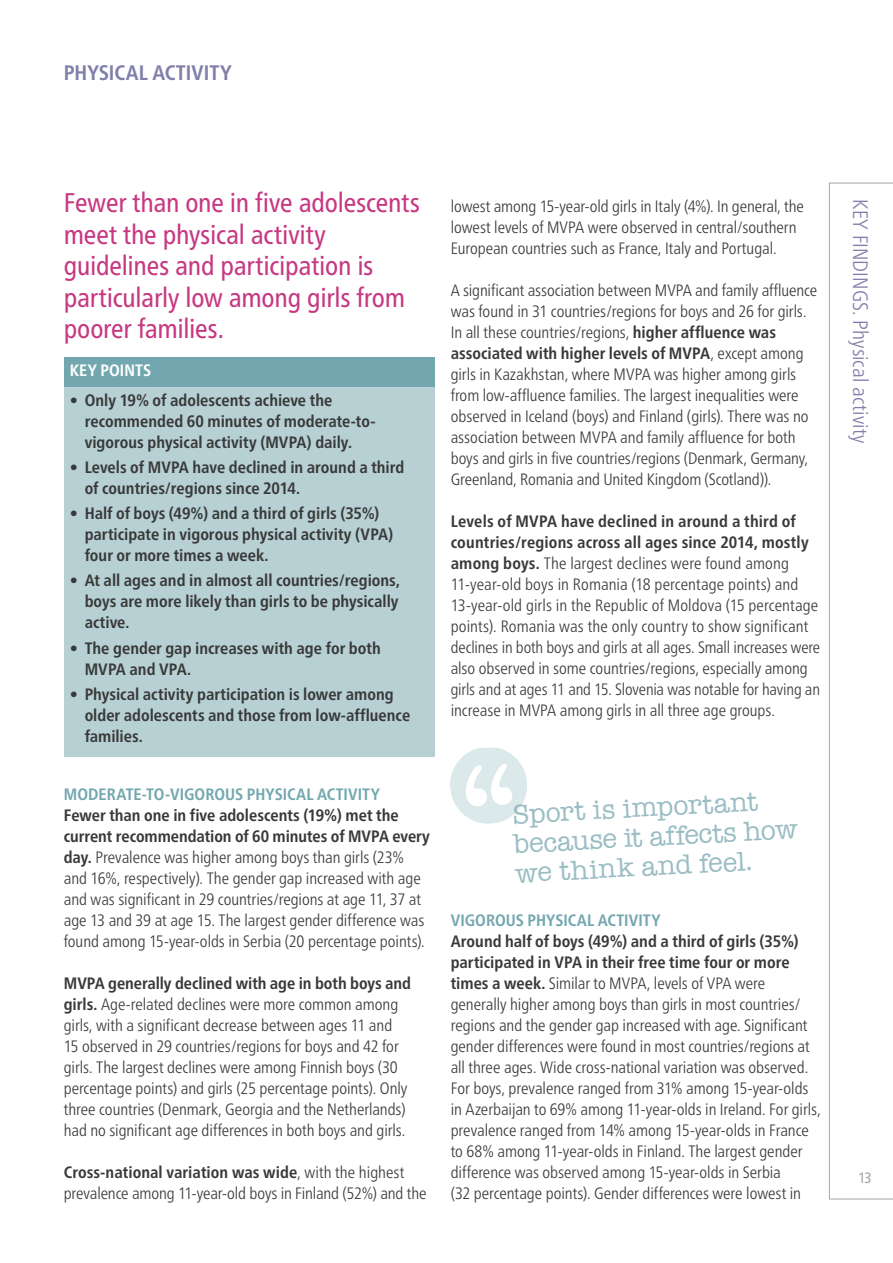
<style>
.page{position:relative;width:893px;height:1263px;background:#fff}
.page>*{position:absolute;margin:0;border:0;box-sizing:border-box;transform-origin:0 0}
.t1{font:27.9px/29.4px "American Typewriter";color:#9bbec4}
.Main_message_intro{font:condensed 27px/31.5px "Frutiger Neue LTW1 G";letter-spacing:-.01em;color:#c73882}
.t2{font:300 condensed 21px "Frutiger Neue LTW1 G";letter-spacing:.005em;color:#817fa9}
.LEVEL2{font:700 condensed 21px "Frutiger Neue LTW1 G";color:#817fa9}
.Text_bodycopy{font:300 condensed 16.5px/21px "Frutiger Neue LTW1 G";letter-spacing:-.005em;color:#393939}
.t3{font:700 condensed 16.5px/21px "Frutiger Neue LTW1 G";color:#393939}
.Text_bodycopy-2{font:700 condensed 16.5px "Frutiger Neue LTW1 G";letter-spacing:.005em;color:#73a7af}
.Text_bodycopy-3{font:700 condensed 16.5px "Frutiger Neue LTW1 G";letter-spacing:.005em;color:#fff}
.t4{font:condensed 15px "Frutiger Neue LTW1 G";color:#a5a5a5}
.s1{font-weight:700}
</style>
<div class="page">
<svg style="left:829px;top:183px;width:64px;height:1016px"></svg>
<div style="left:64px;top:357px;width:370px;height:30px;background:#73a7af"></div>
<div style="left:64px;top:387px;width:370px;height:370px;background:#b7d0d4"></div>
<svg style="left:450px;top:747px;width:77px;height:77px"></svg>
<p class="LEVEL2" style="left:64px;top:57px;width:169px">PHYSICAL ACTIVITY</p>
<p class="Main_message_intro" style="left:64px;top:187px;width:358px">Fewer than one in five adolescents meet the physical activity guidelines and participation is particularly low among girls from poorer families.</p>
<p class="Text_bodycopy-3" style="left:70px;top:358px;width:83px">KEY POINTS</p>
<p class="t3" style="left:85px;top:388px;width:292px;text-indent:-15px">• Only 19% of adolescents achieve the recommended 60 minutes of moderate-to&shy;vigorous physical activity (MVPA) daily.</p>
<p class="t3" style="left:85px;top:455px;width:321px;text-indent:-15px">• Levels of MVPA have declined in around a third of countries/regions since 2014.</p>
<p class="t3" style="left:85px;top:501px;width:310px;text-indent:-15px">• Half of boys (49%) and a third of girls (35%) participate in vigorous physical activity (VPA) four or more times a week.</p>
<p class="t3" style="left:85px;top:569px;width:317px;text-align:justify;text-indent:-15px">• At all ages and in almost all countries/regions, boys are more likely than girls to be physically active.</p>
<p class="t3" style="left:85px;top:636px;width:298px;text-indent:-15px">• The gender gap increases with age for both<br>MVPA and VPA.</p>
<p class="t3" style="left:85px;top:682px;width:327px;text-indent:-15px">• Physical activity participation is lower among older adolescents and those from low-affluence families.</p>
<p class="Text_bodycopy-2" style="left:64px;top:781px;width:318px">MODERATE-TO-VIGOROUS PHYSICAL ACTIVITY</p>
<p class="Text_bodycopy" style="left:64px;top:804px;width:368px"><span class="s1">Fewer than one in five adolescents (19%) met the current recommendation of 60 minutes of MVPA every day.</span> Prevalence was higher among boys than girls (23% and 16%, respectively). The gender gap increased with age and was significant in 29 countries/regions at age 11, 37 at age 13 and 39 at age 15. The largest gender difference was found among 15-year-olds in Serbia (20 percentage points).</p>
<p class="Text_bodycopy" style="left:64px;top:972px;width:349px"><span class="s1">MVPA generally declined with age in both boys and girls.</span> Age-related declines were more common among girls, with a significant decrease between ages 11 and 15 observed in 29 countries/regions for boys and 42 for girls. The largest declines were among Finnish boys (30 percentage points) and girls (25 percentage points). Only three countries (Denmark, Georgia and the Netherlands) had no significant age differences in both boys and girls.</p>
<p class="Text_bodycopy" style="left:64px;top:1161px;width:364px"><span class="s1">Cross-national variation was wide</span>, with the highest prevalence among 11-year-old boys in Finland (52%) and the</p>
<p class="Text_bodycopy" style="left:451px;top:196px;width:355px">lowest among 15-year-old girls in Italy (4%). In general, the lowest levels of MVPA were observed in central/southern<br>European countries such as France, Italy and Portugal.</p>
<p class="Text_bodycopy" style="left:451px;top:280px;width:368px">A significant association between MVPA and family affluence was found in 31 countries/regions for boys and 26 for girls.<br>In all these countries/regions, <span class="s1">higher affluence was associated with higher levels of MVPA</span>, except among girls in Kazakhstan, where MVPA was higher among girls from low-affluence families. The largest inequalities were observed in Iceland (boys) and Finland (girls). There was no association between MVPA and family affluence for both boys and girls in five countries/regions (Denmark, Germany, Greenland, Romania and United Kingdom (Scotland)).</p>
<p class="Text_bodycopy" style="left:451px;top:511px;width:371px"><span class="s1">Levels of MVPA have declined in around a third of countries/regions across all ages since 2014, mostly among boys.</span> The largest declines were found among 11-year-old boys in Romania (18 percentage points) and 13-year-old girls in the Republic of Moldova (15 percentage points). Romania was the only country to show significant declines in both boys and girls at all ages. Small increases were also observed in some countries/regions, especially among girls and at ages 11 and 15. Slovenia was notable for having an increase in MVPA among girls in all three age groups.</p>
<p class="t1" style="left:511px;top:799px;width:286px;rotate:-3deg">Sport is important because it affects how we think and feel.</p>
<p class="Text_bodycopy-2" style="left:451px;top:908px;width:211px">VIGOROUS PHYSICAL ACTIVITY</p>
<p class="Text_bodycopy" style="left:451px;top:931px;width:371px"><span class="s1">Around half of boys (49%) and a third of girls (35%) participated in VPA in their free time four or more times a week.</span> Similar to MVPA, levels of VPA were generally higher among boys than girls in most countries/ regions and the gender gap increased with age. Significant gender differences were found in most countries/regions at all three ages. Wide cross-national variation was observed.<br>For boys, prevalence ranged from 31% among 15-year-olds in Azerbaijan to 69% among 11-year-olds in Ireland. For girls, prevalence ranged from 14% among 15-year-olds in France to 68% among 11-year-olds in Finland. The largest gender difference was observed among 15-year-olds in Serbia<br>(32 percentage points). Gender differences were lowest in</p>
<p class="t2" style="left:873px;top:199px;width:246px;rotate:90deg">KEY FINDINGS. Physical activity</p>
<p class="t4" style="left:859px;top:1169px;width:14px">13</p>
</div>
